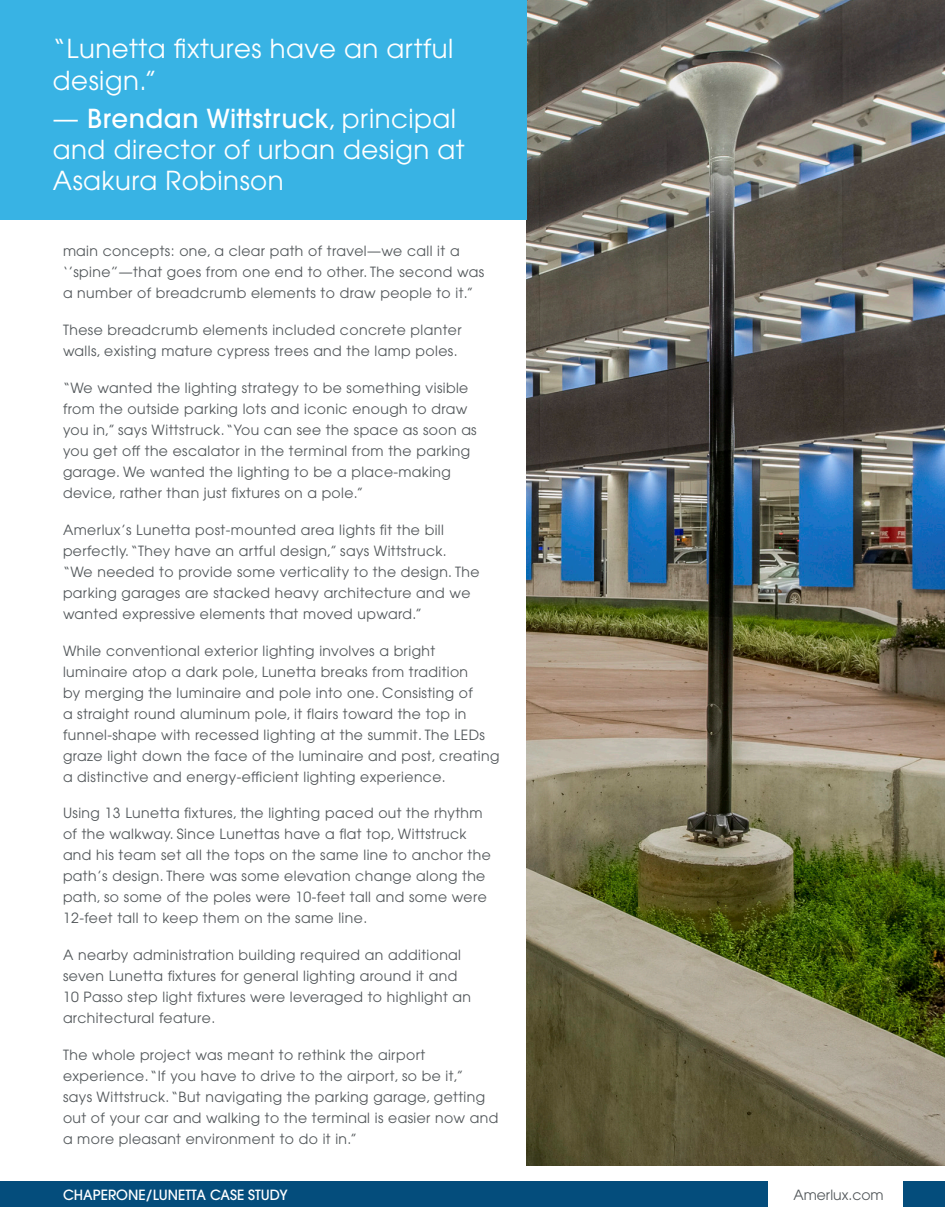
<style>
.page{position:relative;width:945px;height:1229px;background:#fff}
.page>*{position:absolute;margin:0;border:0;box-sizing:border-box;transform-origin:0 0}
.t1{font:26.07px/31.2px "Avant Garde";letter-spacing:.02em;color:#fff}
.t2{font:14px/21px "Avant Garde";letter-spacing:.03em;color:#52575a}
.t3{font:500 14px "Avant Garde";color:#fff}
.t4{font:14px "Avant Garde";color:#52575a}
.s1{font-weight:500}
</style>
<div class="page">
<img style="left:527px;top:0;width:418px;height:1166px">
<div style="left:0;top:0;width:527px;height:219px;background:#38b3e4"></div>
<div style="left:0;top:1181px;width:767px;height:26px;background:#044d7c"></div>
<div style="left:903px;top:1181px;width:42px;height:26px;background:#044d7c"></div>
<p class="t1" style="left:53px;top:33px;width:402px">“Lunetta fixtures have an artful design.”</p>
<p class="t1" style="left:53px;top:103px;width:413px">— <span class="s1">Brendan Wittstruck</span>, principal and director of urban design at<br>Asakura Robinson</p>
<p class="t2" style="left:63px;top:241px;width:423px">main concepts: one, a clear path of travel—we call it a ‘’spine’’—that goes from one end to other. The second was a number of breadcrumb elements to draw people to it.”</p>
<p class="t2" style="left:63px;top:319px;width:400px">These breadcrumb elements included concrete planter walls, existing mature cypress trees and the lamp poles.</p>
<p class="t2" style="left:63px;top:377px;width:415px">“We wanted the lighting strategy to be something visible from the outside parking lots and iconic enough to draw you in,” says Wittstruck. “You can see the space as soon as you get off the escalator in the terminal from the parking garage. We wanted the lighting to be a place-making device, rather than just fixtures on a pole.”</p>
<p class="t2" style="left:63px;top:519px;width:418px">Amerlux’s Lunetta post-mounted area lights fit the bill perfectly. “They have an artful design,” says Wittstruck. “We needed to provide some verticality to the design. The parking garages are stacked heavy architecture and we wanted expressive elements that moved upward.”</p>
<p class="t2" style="left:63px;top:640px;width:438px">While conventional exterior lighting involves a bright luminaire atop a dark pole, Lunetta breaks from tradition<br>by merging the luminaire and pole into one. Consisting of<br>a straight round aluminum pole, it flairs toward the top in funnel-shape with recessed lighting at the summit. The LEDs graze light down the face of the luminaire and post, creating a distinctive and energy-efficient lighting experience.</p>
<p class="t2" style="left:63px;top:802px;width:429px">Using 13 Lunetta fixtures, the lighting paced out the rhythm of the walkway. Since Lunettas have a flat top, Wittstruck and his team set all the tops on the same line to anchor the path’s design. There was some elevation change along the path, so some of the poles were 10-feet tall and some were 12-feet tall to keep them on the same line.</p>
<p class="t2" style="left:63px;top:944px;width:410px">A nearby administration building required an additional seven Lunetta fixtures for general lighting around it and 10 Passo step light fixtures were leveraged to highlight an architectural feature.</p>
<p class="t2" style="left:63px;top:1044px;width:437px">The whole project was meant to rethink the airport experience. “If you have to drive to the airport, so be it,”<br>says Wittstruck. “But navigating the parking garage, getting out of your car and walking to the terminal is easier now and a more pleasant environment to do it in.”</p>
<p class="t3" style="left:63px;top:1186px;width:226px">CHAPERONE/LUNETTA CASE STUDY</p>
<p class="t4" style="left:793px;top:1186px;width:92px">Amerlux.com</p>
</div>
